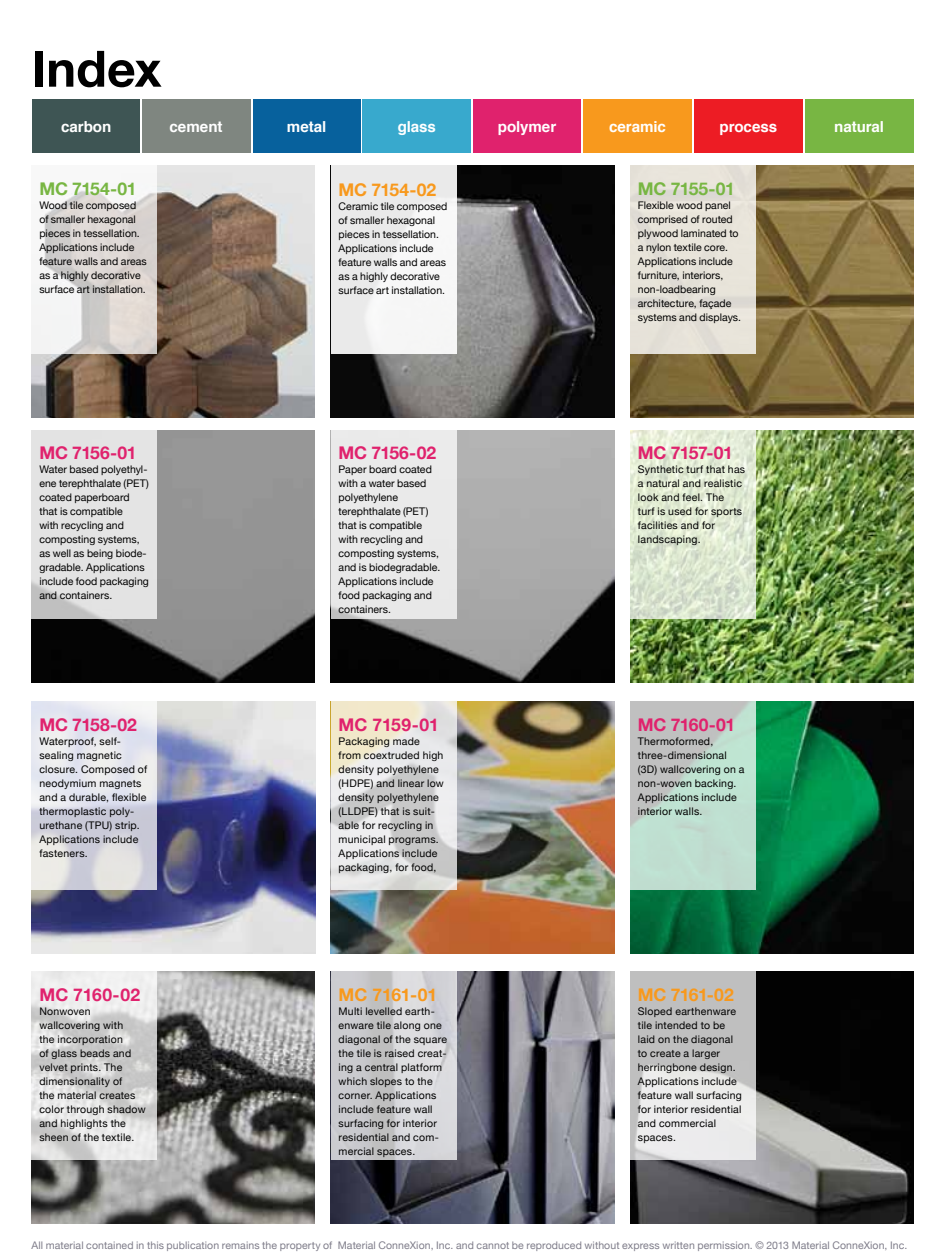
<style>
.page{position:relative;width:945px;height:1260px;background:#fff}
.page>*{position:absolute;margin:0;border:0;box-sizing:border-box;transform-origin:0 0}
.t1{font:700 50.23px "Helvetica Neue";color:#000}
.t2{font:700 17.5px "Helvetica Neue";letter-spacing:-.01em;color:#e0226d}
.t3{font:700 17.5px "Helvetica Neue";letter-spacing:-.01em;color:#f8991d}
.t4{font:700 17.5px "Helvetica Neue";letter-spacing:-.025em;color:#78b643}
.t5{font:700 15.22px "Helvetica";letter-spacing:-.005em;color:#fff}
.t6{font:10.5px/14px "Helvetica Neue";letter-spacing:.02em;color:#000}
.t7{font:10.5px "Helvetica Neue";letter-spacing:.01em;color:#7f7d8a}
</style>
<div class="page">
<div style="left:32px;top:99px;width:108px;height:54px;background:#3e5554"></div>
<div style="left:473px;top:99px;width:108px;height:53px;background:#e0226d"></div>
<div style="left:583px;top:99px;width:109px;height:53px;background:#f8991d"></div>
<div style="left:142px;top:99px;width:108px;height:54px;background:#7f8680"></div>
<div style="left:253px;top:99px;width:108px;height:53px;background:#07619d"></div>
<div style="left:363px;top:99px;width:108px;height:53px;background:#38a9cd"></div>
<div style="left:694px;top:99px;width:109px;height:54px;background:#ed1c24"></div>
<div style="left:805px;top:99px;width:108px;height:54px;background:#78b643"></div>
<img style="left:331px;top:166px;width:283px;height:252px">
<img style="left:331px;top:430px;width:283px;height:252px">
<img style="left:331px;top:701px;width:283px;height:252px">
<img style="left:630px;top:166px;width:284px;height:252px">
<img style="left:630px;top:430px;width:284px;height:252px">
<img style="left:630px;top:701px;width:284px;height:252px">
<img style="left:32px;top:166px;width:283px;height:252px">
<img style="left:32px;top:430px;width:283px;height:252px">
<img style="left:32px;top:701px;width:283px;height:252px">
<div style="left:331px;top:166px;width:126px;height:188px;background:linear-gradient(to right,#e9e9e9,#f7f7f7)"></div>
<div style="left:331px;top:430px;width:126px;height:188px;background:#eaeaea"></div>
<svg style="left:331px;top:701px;width:126px;height:189px;background:#e0dfda"></svg>
<div style="left:630px;top:166px;width:126px;height:188px;background:#e7e4da"></div>
<svg style="left:630px;top:430px;width:126px;height:188px;background:#dfe8d3"></svg>
<svg style="left:630px;top:701px;width:126px;height:189px;background:#bfd5cb"></svg>
<svg style="left:32px;top:166px;width:126px;height:188px"></svg>
<div style="left:32px;top:430px;width:126px;height:188px;background:#e3e3e3"></div>
<svg style="left:32px;top:701px;width:126px;height:189px;background:#dedfe6"></svg>
<img style="left:331px;top:971px;width:283px;height:252px">
<img style="left:630px;top:971px;width:284px;height:252px">
<img style="left:32px;top:971px;width:283px;height:252px">
<svg style="left:331px;top:971px;width:126px;height:189px;background:#cfcfd2"></svg>
<svg style="left:630px;top:971px;width:126px;height:189px;background:#d2d2d2"></svg>
<svg style="left:32px;top:971px;width:126px;height:189px"></svg>
<h1 class="t1" style="left:32px;top:29px;width:132px">Index</h1>
<h3 class="t5" style="left:61px;top:114px;width:52px">carbon</h3>
<h3 class="t5" style="left:170px;top:114px;width:55px">cement</h3>
<h3 class="t5" style="left:287px;top:114px;width:41px">metal</h3>
<h3 class="t5" style="left:398px;top:114px;width:40px">glass</h3>
<h3 class="t5" style="left:498px;top:114px;width:60px">polymer</h3>
<h3 class="t5" style="left:609px;top:114px;width:58px">ceramic</h3>
<h3 class="t5" style="left:719px;top:114px;width:59px">process</h3>
<h3 class="t5" style="left:834px;top:114px;width:51px">natural</h3>
<h2 class="t4" style="left:39px;top:175px;width:99px">MC 7154-01</h2>
<p class="t6" style="left:39px;top:199px;width:109px">Wood tile composed of smaller hexagonal pieces in tessellation.<br>Applications include feature walls and areas as a highly decorative surface art installation.</p>
<h2 class="t2" style="left:39px;top:439px;width:99px">MC 7156-01</h2>
<p class="t6" style="left:39px;top:463px;width:111px">Water based polyethyl&shy;ene terephthalate (PET) coated paperboard that is compatible<br>with recycling and composting systems, as well as being biode&shy;gradable. Applications include food packaging and containers.</p>
<h2 class="t2" style="left:39px;top:711px;width:99px">MC 7158-02</h2>
<p class="t6" style="left:39px;top:735px;width:109px">Waterproof, self&shy;sealing magnetic closure. Composed of neodymium magnets and a durable, flexible thermoplastic poly&shy;urethane (TPU) strip.<br>Applications include fasteners.</p>
<h2 class="t2" style="left:39px;top:981px;width:102px">MC 7160-02</h2>
<p class="t6" style="left:39px;top:1005px;width:108px">Nonwoven wallcovering with<br>the incorporation<br>of glass beads and velvet prints. The dimensionality of<br>the material creates color through shadow and highlights the sheen of the textile.</p>
<h2 class="t3" style="left:339px;top:176px;width:99px">MC 7154-02</h2>
<p class="t6" style="left:339px;top:200px;width:110px">Ceramic tile composed of smaller hexagonal pieces in tessellation.<br>Applications include feature walls and areas as a highly decorative surface art installation.</p>
<h2 class="t2" style="left:339px;top:439px;width:99px">MC 7156-02</h2>
<p class="t6" style="left:339px;top:463px;width:103px">Paper board coated with a water based polyethylene terephthalate (PET) that is compatible with recycling and composting systems, and is biodegradable.<br>Applications include food packaging and containers.</p>
<h2 class="t2" style="left:339px;top:711px;width:102px">MC 7159-01</h2>
<p class="t6" style="left:339px;top:735px;width:107px">Packaging made from coextruded high density polyethylene (HDPE) and linear low density polyethylene (LLDPE) that is suit&shy;able for recycling in municipal programs.<br>Applications include packaging, for food,</p>
<h2 class="t3" style="left:339px;top:981px;width:100px">MC 7161-01</h2>
<p class="t6" style="left:339px;top:1005px;width:110px">Multi levelled earth&shy;enware tile along one diagonal of the square the tile is raised creat&shy;ing a central platform which slopes to the corner. Applications include feature wall surfacing for interior residential and com&shy;mercial spaces.</p>
<h2 class="t4" style="left:638px;top:175px;width:99px">MC 7155-01</h2>
<p class="t6" style="left:638px;top:199px;width:105px">Flexible wood panel comprised of routed plywood laminated to a nylon textile core.<br>Applications include furniture, interiors, non-loadbearing architecture, façade systems and displays.</p>
<h2 class="t2" style="left:638px;top:439px;width:96px">MC 7157-01</h2>
<p class="t6" style="left:638px;top:463px;width:109px">Synthetic turf that has a natural and realistic look and feel. The<br>turf is used for sports facilities and for landscaping.</p>
<h2 class="t2" style="left:638px;top:711px;width:99px">MC 7160-01</h2>
<p class="t6" style="left:638px;top:735px;width:108px">Thermoformed, three-dimensional (3D) wallcovering on a non-woven backing.<br>Applications include interior walls.</p>
<h2 class="t3" style="left:638px;top:981px;width:97px">MC 7161-02</h2>
<p class="t6" style="left:638px;top:1005px;width:106px">Sloped earthenware tile intended to be laid on the diagonal to create a larger herringbone design.<br>Applications include feature wall surfacing for interior residential and commercial spaces.</p>
<p class="t7" style="left:32px;top:1238px;width:877px">All material contained in this publication remains the property of Material ConneXion, Inc. and cannot be reproduced without express written permission. © 2013 Material ConneXion, Inc.</p>
</div>
